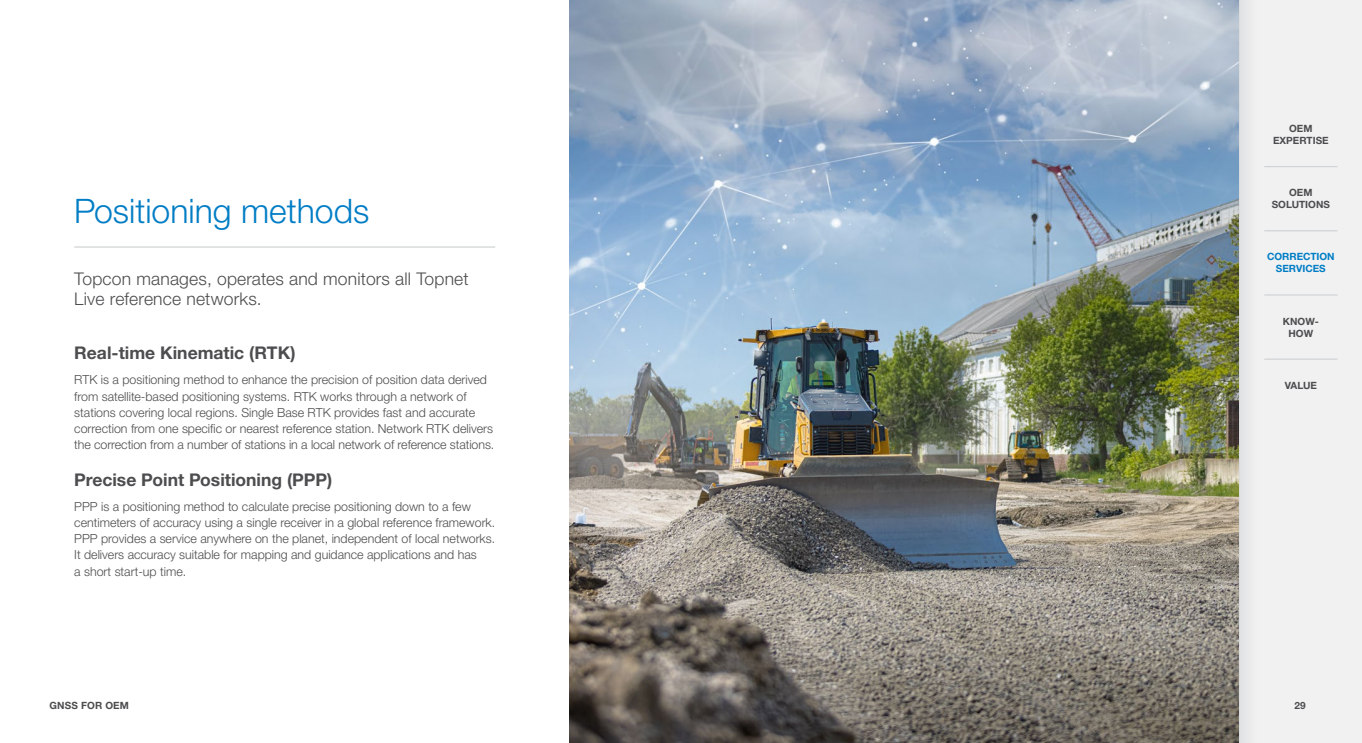
<style>
.page{position:relative;width:1362px;height:743px;background:#fff}
.page>*{position:absolute;margin:0;border:0;box-sizing:border-box;transform-origin:0 0}
.t1{font:300 33.75px "Helvetica Neue LTW1 G";color:#007dc5}
.t2{font:300 17.5px/20px "Helvetica Neue LTW1 G";letter-spacing:.01em;color:#4d4d4f}
.t3{font:700 17.5px "Helvetica Neue LTW1 G";color:#4d4d4f}
.t4{font:300 12.5px/16.2px "Helvetica Neue LTW1 G";color:#4d4d4f}
.t5{font:700 10px/12px "Helvetica Neue LTW1 G";color:#4d4d4f;text-align:center}
.t6{font:700 10px/12px "Helvetica Neue LTW1 G";color:#007dc5;text-align:center}
</style>
<div class="page">
<div style="left:1238px;top:0;width:123px;height:742px;background:#f1f1f2"></div>
<hr style="left:1238px;top:0;width:1px;height:742px;background:#d1d3d4">
<div style="left:1239px;top:0;width:19px;height:742px;background:#e9e9ea"></div>
<img style="left:569px;top:0;width:669px;height:742px">
<hr style="left:74px;top:246px;width:421px;height:2px;background:#d1d3d4">
<hr style="left:1264px;top:166px;width:73px;height:1px;background:#d1d3d4">
<hr style="left:1264px;top:230px;width:73px;height:1px;background:#d1d3d4">
<hr style="left:1264px;top:294px;width:73px;height:1px;background:#d1d3d4">
<hr style="left:1264px;top:358px;width:73px;height:2px;background:#d1d3d4">
<h1 class="t1" style="left:74px;top:190px;width:296px">Positioning methods</h1>
<h2 class="t2" style="left:74px;top:268px;width:396px">Topcon manages, operates and monitors all Topnet<br>Live reference networks.</h2>
<h2 class="t3" style="left:74px;top:342px;width:223px">Real-time Kinematic (RTK)</h2>
<p class="t4" style="left:74px;top:371px;width:421px">RTK is a positioning method to enhance the precision of position data derived from satellite-based positioning systems. RTK works through a network of stations covering local regions. Single Base RTK provides fast and accurate correction from one specific or nearest reference station. Network RTK delivers the correction from a number of stations in a local network of reference stations.</p>
<h2 class="t3" style="left:74px;top:468px;width:260px">Precise Point Positioning (PPP)</h2>
<p class="t4" style="left:74px;top:498px;width:422px">PPP is a positioning method to calculate precise positioning down to a few centimeters of accuracy using a single receiver in a global reference framework.<br>PPP provides a service anywhere on the planet, independent of local networks.<br>It delivers accuracy suitable for mapping and guidance applications and has<br>a short start-up time.</p>
<p class="t5" style="left:49px;top:699px;width:81px">GNSS FOR OEM</p>
<p class="t5" style="left:1272px;top:122px;width:57px">OEM<br>EXPERTISE</p>
<p class="t5" style="left:1271px;top:187px;width:60px">OEM<br>SOLUTIONS</p>
<p class="t6" style="left:1266px;top:251px;width:69px">CORRECTION<br>SERVICES</p>
<p class="t5" style="left:1282px;top:315px;width:37px">KNOW-<br>HOW</p>
<p class="t5" style="left:1284px;top:379px;width:34px">VALUE</p>
<p class="t5" style="left:1294px;top:699px;width:13px">29</p>
</div>
